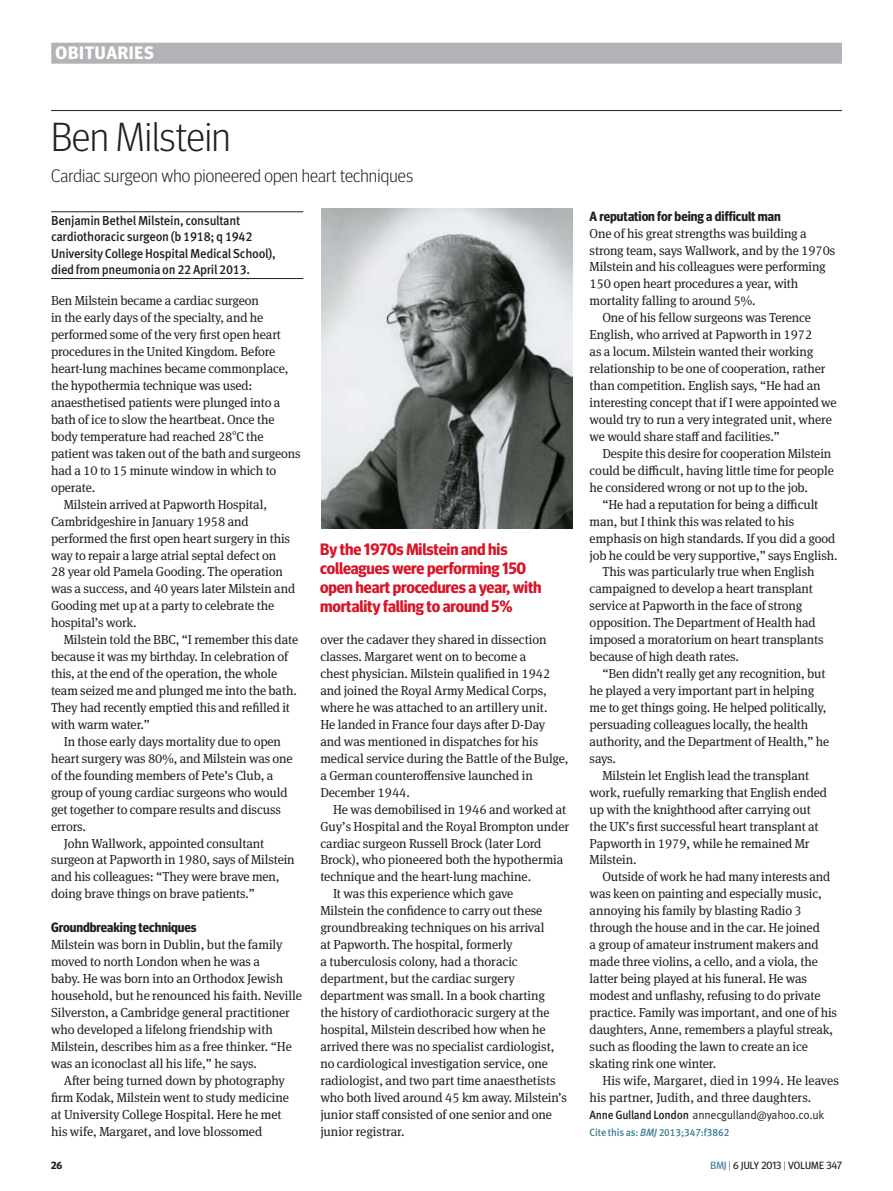
<style>
.page{position:relative;width:893px;height:1191px;background:#fff}
.page>*{position:absolute;margin:0;border:0;box-sizing:border-box;transform-origin:0 0}
.OBIT_head_27{font:300 40.5px "Meta Headline OT";color:#231f20}
.intro_12{font:300 18px "Meta Headline OT";letter-spacing:.01em;color:#231f20}
.Section-Strap_Grey_L{font:700 18px "Meta Headline OT";letter-spacing:.04em;color:#fff}
.quote{font:700 16.5px/18.8px "Meta Headline OT";letter-spacing:-.01em;color:#d71729}
.subhead1_crosshead{font:700 13.5px "Meta Headline OT";color:#231f20}
.body_indent{font:13.05px/17px "Meta Serif Pro";letter-spacing:-.01em;color:#231f20}
.body{font:13.05px/17px "Meta Serif Pro";letter-spacing:-.01em;color:#231f20}
.Main_obit_biog{font:500 13.05px/16.5px "Meta Pro";letter-spacing:-.02em;color:#231f20;scale:.95 1}
.obit_author{font:12px "Meta Pro Normal";letter-spacing:-.02em;color:#231f20;scale:.95 1}
.citation{font:500 10.5px "Meta Pro";letter-spacing:-.01em;color:#3c7b93;scale:.95 1}
.t1{font:10.5px "Meta Headline OT";letter-spacing:.01em;color:#231f20}
.t2{font:700 10.5px "Meta Headline OT";color:#231f20}
.body-2{font:7.8px "Meta Serif Pro";color:#231f20}
.s1{font-family:"Meta Pro";font-weight:500}
.s2{font-style:italic}
.s3{color:#3c7b93}
.s4{font-weight:300}
</style>
<div class="page">
<div style="left:51px;top:43px;width:791px;height:21px;background:#b2b3b7"></div>
<hr style="left:51px;top:110px;width:791px;height:1px;background:#231f20">
<img style="left:321px;top:208px;width:252px;height:321px">
<hr style="left:51px;top:211px;width:252px;height:1px;background:#231f20">
<hr style="left:51px;top:278px;width:252px;height:1px;background:#231f20">
<p class="Section-Strap_Grey_L" style="left:56px;top:42px;width:100px">OBITUARIES</p>
<p class="OBIT_head_27" style="left:51px;top:113px;width:181px">Ben Milstein</p>
<p class="intro_12" style="left:51px;top:165px;width:364px">Cardiac surgeon who pioneered open heart techniques</p>
<p class="Main_obit_biog" style="left:51px;top:211px;width:238px">Benjamin Bethel Milstein, consultant cardiothoracic surgeon (b 1918; q 1942<br>University College Hospital Medical School), died from pneumonia on 22 April 2013.</p>
<p class="body" style="left:51px;top:292px;width:239px">Ben Milstein became a cardiac surgeon<br>in the early days of the specialty, and he performed some of the very first open heart procedures in the United Kingdom. Before heart-lung machines became commonplace, the hypothermia technique was used: anaesthetised patients were plunged into a bath of ice to slow the heartbeat. Once the body temperature had reached 28 C the</p>
<p class="body-2" style="left:232px;top:427px;width:6px">o</p>
<p class="body" style="left:51px;top:444px;width:251px">patient was taken out of the bath and surgeons had a 10 to 15 minute window in which to operate.</p>
<p class="body_indent" style="left:51px;top:495px;width:246px;text-indent:13px">Milstein arrived at Papworth Hospital, Cambridgeshire in January 1958 and performed the first open heart surgery in this way to repair a large atrial septal defect on<br>28 year old Pamela Gooding. The operation was a success, and 40 years later Milstein and Gooding met up at a party to celebrate the hospital’s work.</p>
<p class="body_indent" style="left:51px;top:630px;width:249px;text-indent:13px">Milstein told the BBC, “I remember this date because it was my birthday. In celebration of this, at the end of the operation, the whole team seized me and plunged me into the bath.<br>They had recently emptied this and refilled it with warm water.”</p>
<p class="body_indent" style="left:51px;top:732px;width:243px;text-indent:13px">In those early days mortality due to open heart surgery was 80%, and Milstein was one of the founding members of Pete’s Club, a group of young cardiac surgeons who would get together to compare results and discuss errors.</p>
<p class="body_indent" style="left:51px;top:834px;width:245px;text-indent:13px">John Wallwork, appointed consultant surgeon at Papworth in 1980, says of Milstein and his colleagues: “They were brave men, doing brave things on brave patients.”</p>
<p class="subhead1_crosshead" style="left:51px;top:919px;width:147px">Groundbreaking techniques</p>
<p class="body" style="left:51px;top:935px;width:252px">Milstein was born in Dublin, but the family moved to north London when he was a<br>baby. He was born into an Orthodox Jewish household, but he renounced his faith. Neville Silverston, a Cambridge general practitioner who developed a lifelong friendship with Milstein, describes him as a free thinker. “He was an iconoclast all his life,” he says.</p>
<p class="body_indent" style="left:51px;top:1071px;width:239px;text-indent:13px">After being turned down by photography firm Kodak, Milstein went to study medicine at University College Hospital. Here he met his wife, Margaret, and love blossomed</p>
<p class="quote" style="left:320px;top:540px;width:223px">By the 1970s Milstein and his colleagues were performing 150 open heart procedures a year, with mortality falling to around 5%</p>
<p class="body_indent" style="left:320px;top:630px;width:250px">over the cadaver they shared in dissection classes. Margaret went on to become a<br>chest physician. Milstein qualified in 1942 and joined the Royal Army Medical Corps, where he was attached to an artillery unit.<br>He landed in France four days after D-Day and was mentioned in dispatches for his medical service during the Battle of the Bulge, a German counteroffensive launched in December 1944.</p>
<p class="body_indent" style="left:320px;top:800px;width:250px;text-indent:13px">He was demobilised in 1946 and worked at Guy’s Hospital and the Royal Brompton under cardiac surgeon Russell Brock (later Lord Brock), who pioneered both the hypothermia technique and the heart-lung machine.</p>
<p class="body_indent" style="left:320px;top:884px;width:248px;text-indent:13px">It was this experience which gave<br>Milstein the confidence to carry out these groundbreaking techniques on his arrival<br>at Papworth. The hospital, formerly<br>a tuberculosis colony, had a thoracic department, but the cardiac surgery department was small. In a book charting<br>the history of cardiothoracic surgery at the hospital, Milstein described how when he arrived there was no specialist cardiologist, no cardiological investigation service, one radiologist, and two part time anaesthetists who both lived around 45 km away. Milstein’s junior staff consisted of one senior and one junior registrar.</p>
<p class="subhead1_crosshead" style="left:590px;top:208px;width:193px">A reputation for being a difficult man</p>
<p class="body" style="left:590px;top:224px;width:247px">One of his great strengths was building a strong team, says Wallwork, and by the 1970s Milstein and his colleagues were performing 150 open heart procedures a year, with mortality falling to around 5%.</p>
<p class="body_indent" style="left:590px;top:309px;width:249px;text-indent:13px">One of his fellow surgeons was Terence English, who arrived at Papworth in 1972<br>as a locum. Milstein wanted their working relationship to be one of cooperation, rather than competition. English says, “He had an interesting concept that if I were appointed we would try to run a very integrated unit, where we would share staff and facilities.”</p>
<p class="body_indent" style="left:590px;top:444px;width:246px;text-indent:13px">Despite this desire for cooperation Milstein could be difficult, having little time for people he considered wrong or not up to the job.</p>
<p class="body_indent" style="left:590px;top:495px;width:249px;text-indent:13px">“He had a reputation for being a difficult man, but I think this was related to his emphasis on high standards. If you did a good job he could be very supportive,” says English.</p>
<p class="body_indent" style="left:590px;top:563px;width:235px;text-indent:13px">This was particularly true when English campaigned to develop a heart transplant service at Papworth in the face of strong opposition. The Department of Health had imposed a moratorium on heart transplants because of high death rates.</p>
<p class="body_indent" style="left:590px;top:664px;width:241px;text-indent:13px">“Ben didn’t really get any recognition, but he played a very important part in helping me to get things going. He helped politically, persuading colleagues locally, the health authority, and the Department of Health,” he says.</p>
<p class="body_indent" style="left:590px;top:766px;width:239px;text-indent:13px">Milstein let English lead the transplant work, ruefully remarking that English ended up with the knighthood after carrying out the UK’s first successful heart transplant at Papworth in 1979, while he remained Mr Milstein.</p>
<p class="body_indent" style="left:590px;top:867px;width:249px;text-indent:13px">Outside of work he had many interests and was keen on painting and especially music, annoying his family by blasting Radio 3 through the house and in the car. He joined<br>a group of amateur instrument makers and made three violins, a cello, and a viola, the latter being played at his funeral. He was modest and unflashy, refusing to do private practice. Family was important, and one of his daughters, Anne, remembers a playful streak, such as flooding the lawn to create an ice skating rink one winter.</p>
<p class="body_indent" style="left:590px;top:1071px;width:251px;text-indent:13px">His wife, Margaret, died in 1994. He leaves his partner, Judith, and three daughters.</p>
<p class="obit_author" style="left:590px;top:1105px;width:249px"><span class="s1">Anne Gulland London</span> annecgulland@yahoo.co.uk</p>
<p class="citation" style="left:590px;top:1123px;width:149px">Cite this as: <span class="s2">BMJ</span> 2013;347:f3862</p>
<p class="t2" style="left:51px;top:1159px;width:13px">26</p>
<p class="t1" style="left:711px;top:1159px;width:133px"><span class="s3">BMJ</span> <span class="s4">|</span> 6 JULY 2013 <span class="s4">|</span> VOLUME 347</p>
</div>
